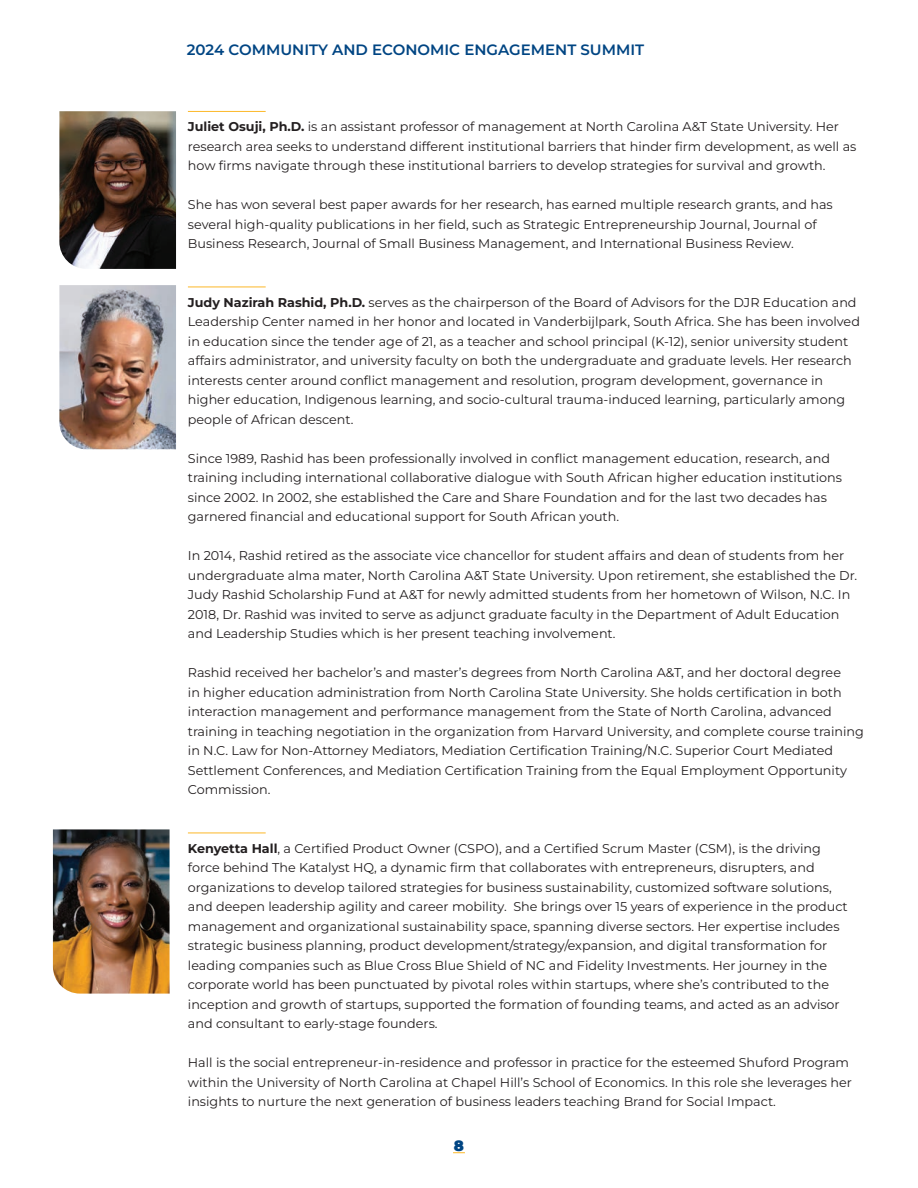
<style>
.page{position:relative;width:918px;height:1188px;background:#fff}
.page>*{position:absolute;margin:0;border:0;box-sizing:border-box;transform-origin:0 0}
.t1{font:600 15px "Montserrat";color:#004583}
.t2{font:900 15px "Montserrat";color:#004583}
.t3{font:12.75px/19.5px "Montserrat";color:#231f20}
.s1{font-weight:700}
</style>
<div class="page">
<svg style="left:453px;top:1152px;width:12px;height:1px"></svg>
<hr style="left:188px;top:111px;width:78px;height:1px;background:#fcb828">
<hr style="left:188px;top:287px;width:78px;height:1px;background:#fcb828">
<hr style="left:188px;top:833px;width:78px;height:1px;background:#fcb828">
<img style="left:59px;top:285px;width:117px;height:164px">
<img style="left:53px;top:829px;width:117px;height:165px">
<img style="left:59px;top:111px;width:117px;height:158px">
<p class="t1" style="left:187px;top:40px;width:459px">2024 COMMUNITY AND ECONOMIC ENGAGEMENT SUMMIT</p>
<p class="t3" style="left:188px;top:117px;width:670px"><span class="s1">Juliet Osuji, Ph.D.</span> is an assistant professor of management at North Carolina A&amp;T State University. Her research area seeks to understand different institutional barriers that hinder firm development, as well as how firms navigate through these institutional barriers to develop strategies for survival and growth.</p>
<p class="t3" style="left:188px;top:195px;width:646px">She has won several best paper awards for her research, has earned multiple research grants, and has several high-quality publications in her field, such as Strategic Entrepreneurship Journal, Journal of<br>Business Research, Journal of Small Business Management, and International Business Review.</p>
<p class="t3" style="left:188px;top:292px;width:674px"><span class="s1">Judy Nazirah Rashid, Ph.D.</span> serves as the chairperson of the Board of Advisors for the DJR Education and Leadership Center named in her honor and located in Vanderbijlpark, South Africa. She has been involved in education since the tender age of 21, as a teacher and school principal (K-12), senior university student affairs administrator, and university faculty on both the undergraduate and graduate levels. Her research interests center around conflict management and resolution, program development, governance in higher education, Indigenous learning, and socio-cultural trauma-induced learning, particularly among people of African descent.</p>
<p class="t3" style="left:188px;top:448px;width:656px">Since 1989, Rashid has been professionally involved in conflict management education, research, and training including international collaborative dialogue with South African higher education institutions since 2002. In 2002, she established the Care and Share Foundation and for the last two decades has garnered financial and educational support for South African youth.</p>
<p class="t3" style="left:188px;top:546px;width:671px">In 2014, Rashid retired as the associate vice chancellor for student affairs and dean of students from her undergraduate alma mater, North Carolina A&amp;T State University. Upon retirement, she established the Dr.<br>Judy Rashid Scholarship Fund at A&amp;T for newly admitted students from her hometown of Wilson, N.C. In 2018, Dr. Rashid was invited to serve as adjunct graduate faculty in the Department of Adult Education and Leadership Studies which is her present teaching involvement.</p>
<p class="t3" style="left:188px;top:663px;width:678px">Rashid received her bachelor’s and master’s degrees from North Carolina A&amp;T, and her doctoral degree<br>in higher education administration from North Carolina State University. She holds certification in both interaction management and performance management from the State of North Carolina, advanced training in teaching negotiation in the organization from Harvard University, and complete course training in N.C. Law for Non-Attorney Mediators, Mediation Certification Training/N.C. Superior Court Mediated Settlement Conferences, and Mediation Certification Training from the Equal Employment Opportunity Commission.</p>
<p class="t3" style="left:188px;top:838px;width:661px"><span class="s1">Kenyetta Hall</span>, a Certified Product Owner (CSPO), and a Certified Scrum Master (CSM), is the driving force behind The Katalyst HQ, a dynamic firm that collaborates with entrepreneurs, disrupters, and organizations to develop tailored strategies for business sustainability, customized software solutions, and deepen leadership agility and career mobility. She brings over 15 years of experience in the product management and organizational sustainability space, spanning diverse sectors. Her expertise includes strategic business planning, product development/strategy/expansion, and digital transformation for leading companies such as Blue Cross Blue Shield of NC and Fidelity Investments. Her journey in the corporate world has been punctuated by pivotal roles within startups, where she’s contributed to the inception and growth of startups, supported the formation of founding teams, and acted as an advisor and consultant to early-stage founders.</p>
<p class="t3" style="left:188px;top:1053px;width:666px">Hall is the social entrepreneur-in-residence and professor in practice for the esteemed Shuford Program within the University of North Carolina at Chapel Hill’s School of Economics. In this role she leverages her insights to nurture the next generation of business leaders teaching Brand for Social Impact.</p>
<p class="t2" style="left:454px;top:1135px;width:12px">8</p>
</div>
